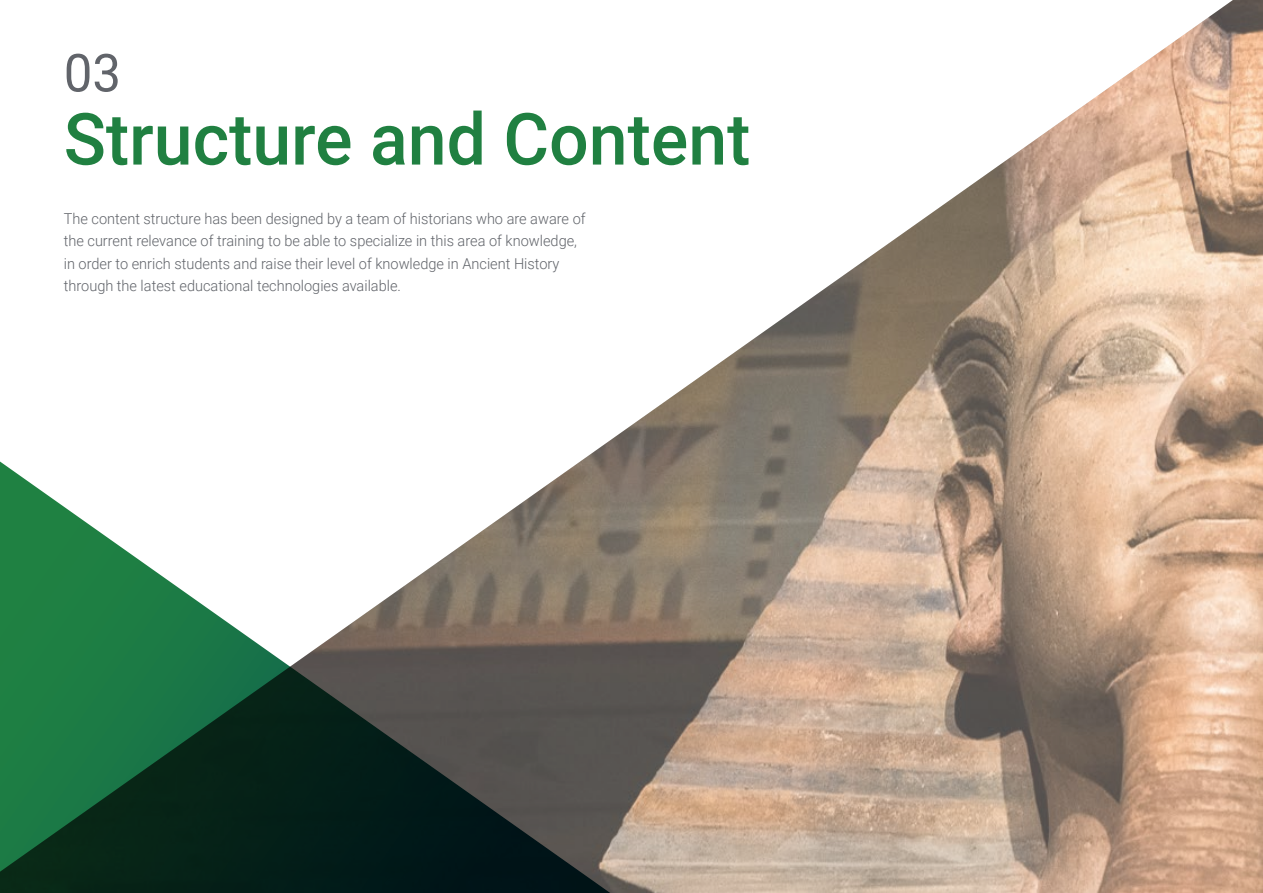
<style>
.page{position:relative;width:1263px;height:893px;background:#fff}
.page>*{position:absolute;margin:0;border:0;box-sizing:border-box;transform-origin:0 0}
.t1{font:500 72px "Roboto";color:#208041}
.t2{font:52.5px "Roboto";color:#61646a}
.t3{font:300 15px/22.5px "Roboto";color:#61646a}
</style>
<div class="page">
<img style="left:602px;top:0;width:661px;height:893px">
<svg style="left:0;top:446px;width:640px;height:447px"></svg>
<h2 class="t2" style="left:64px;top:36px;width:59px">03</h2>
<h1 class="t1" style="left:64px;top:89px;width:688px">Structure and Content</h1>
<p class="t3" style="left:64px;top:207px;width:523px">The content structure has been designed by a team of historians who are aware of the current relevance of training to be able to specialize in this area of knowledge, in order to enrich students and raise their level of knowledge in Ancient History through the latest educational technologies available.</p>
</div>
